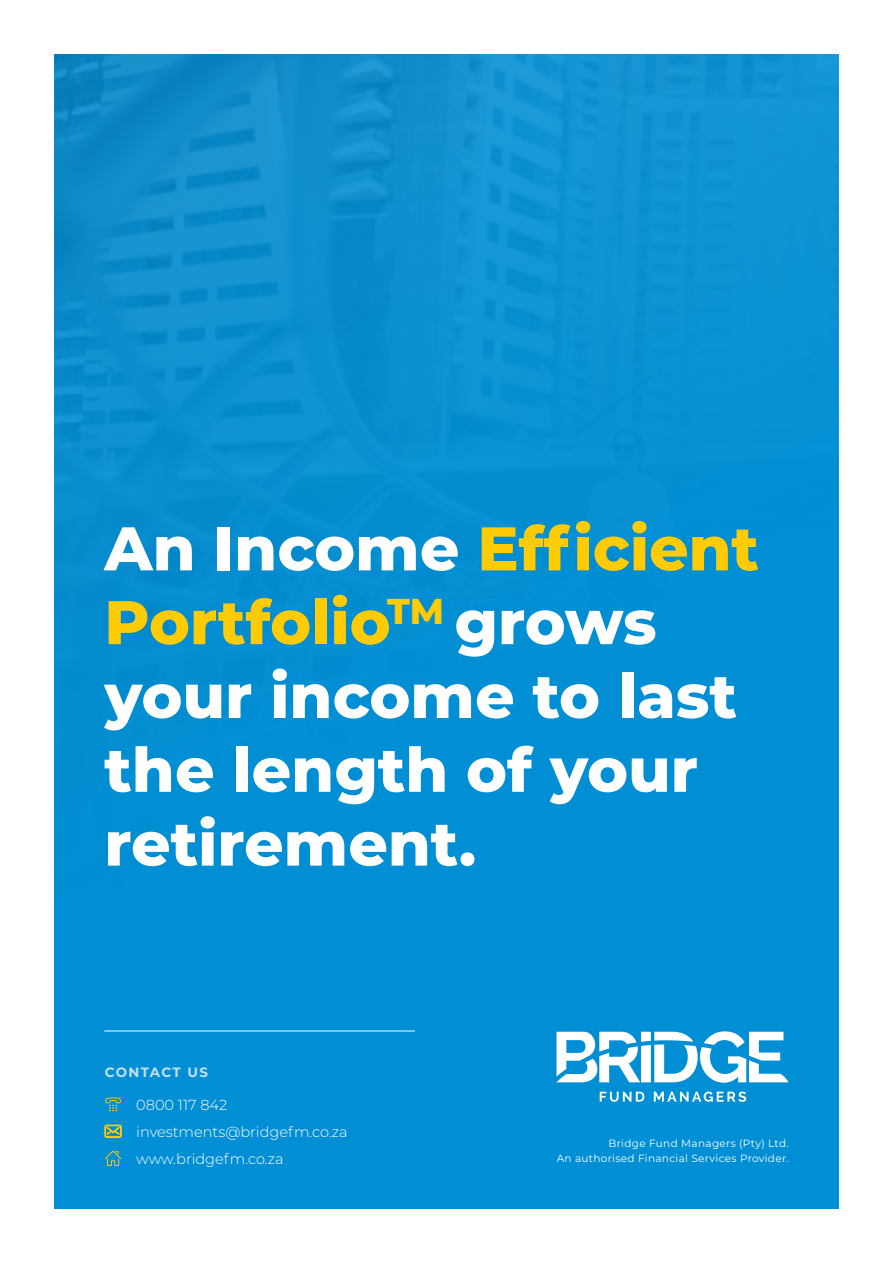
<style>
.page{position:relative;width:893px;height:1263px;background:#fff}
.page>*{position:absolute;margin:0;border:0;box-sizing:border-box;transform-origin:0 0}
.t1{font:800 61.5px/73.8px "Montserrat";color:#fff}
.t2{font:300 14.55px/27px "Montserrat";color:#fff}
.t3{font:700 13.5px "Montserrat";letter-spacing:.095em;color:#c7dff4}
.t4{font:10.5px/15px "Montserrat";letter-spacing:.03em;color:#fff;text-align:right}
.s1{color:#ffcb05}
</style>
<div class="page">
<div style="left:54px;top:54px;width:785px;height:1155px;background:#008fd5"></div>
<img style="left:54px;top:54px;width:785px;height:580px">
<svg style="left:600px;top:1092px;width:44px;height:10px"></svg>
<svg style="left:654px;top:1091px;width:92px;height:11px"></svg>
<svg style="left:556px;top:1031px;width:233px;height:52px"></svg>
<hr style="left:104px;top:1030px;width:311px;height:1px;background:#fff">
<svg style="left:105px;top:1097px;width:16px;height:14px"></svg>
<svg style="left:104px;top:1125px;width:18px;height:13px"></svg>
<svg style="left:105px;top:1150px;width:16px;height:16px"></svg>
<p class="t1" style="left:104px;top:508px;width:656px">An Income <span class="s1">Efficient<br>Portfolio</span><sup>TM</sup> grows your income to last the length of your retirement.</p>
<p class="t3" style="left:105px;top:1062px;width:105px">CONTACT US</p>
<p class="t2" style="left:136px;top:1091px;width:213px">0800 117 842 investments@bridgefm.co.za www.bridgefm.co.za</p>
<p class="t4" style="left:557px;top:1136px;width:233px">Bridge Fund Managers (Pty) Ltd.<br>An authorised Financial Services Provider.</p>
</div>
